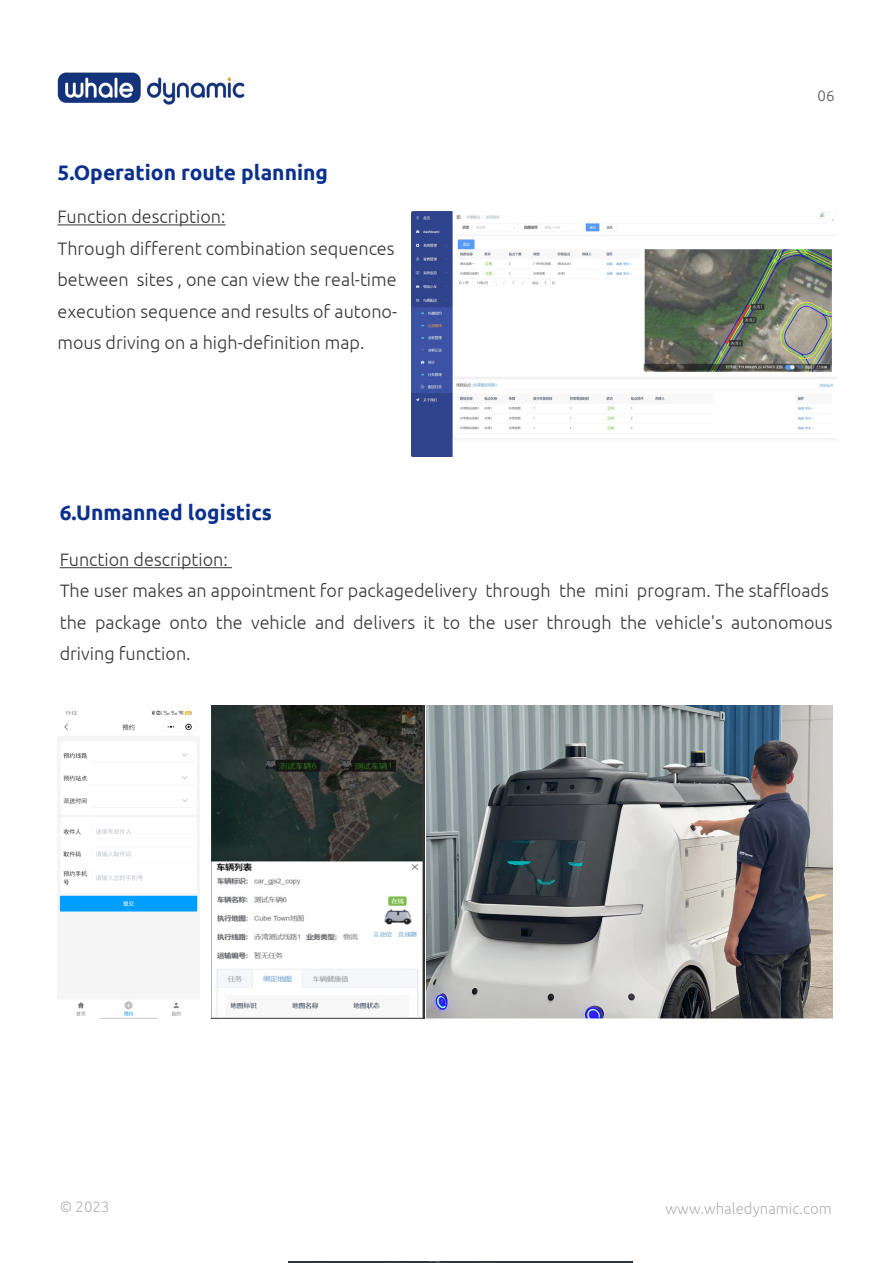
<style>
.page{position:relative;width:893px;height:1263px;background:#fff}
.page>*{position:absolute;margin:0;border:0;box-sizing:border-box;transform-origin:0 0}
.t1{font:700 21px "Ubuntu";color:#0b318d}
.t2{font:300 18px/31.5px "Ubuntu";color:#373838}
.t3{font:300 15px "Ubuntu";color:#b3b3b4}
.t4{font:300 15px "Ubuntu";color:#585858}
</style>
<div class="page">
<img style="left:57px;top:72px;width:188px;height:33px">
<img style="left:289px;top:1262px;width:343px;height:1px">
<hr style="left:57px;top:224px;width:169px;height:1px;background:#373838">
<hr style="left:60px;top:567px;width:172px;height:1px;background:#373838">
<img style="left:427px;top:705px;width:405px;height:314px">
<img style="left:211px;top:705px;width:214px;height:314px">
<img style="left:58px;top:710px;width:142px;height:308px">
<img style="left:411px;top:212px;width:425px;height:244px">
<p class="t1" style="left:57px;top:160px;width:272px">5.Operation route planning</p>
<p class="t2" style="left:57px;top:200px;width:341px">Function description:<br>Through different combination sequences between sites , one can view the real-time execution sequence and results of autono&shy;mous driving on a high-definition map.</p>
<p class="t1" style="left:60px;top:499px;width:214px">6.Unmanned logistics</p>
<p class="t4" style="left:818px;top:86px;width:18px">06</p>
<p class="t2" style="left:60px;top:543px;width:774px">Function description:<br>The user makes an appointment for packagedelivery through the mini program. The staffloads the package onto the vehicle and delivers it to the user through the vehicle's autonomous driving function.</p>
<p class="t3" style="left:60px;top:1198px;width:51px">© 2023</p>
<p class="t3" style="left:665px;top:1199px;width:168px">www.whaledynamic.com</p>
</div>
